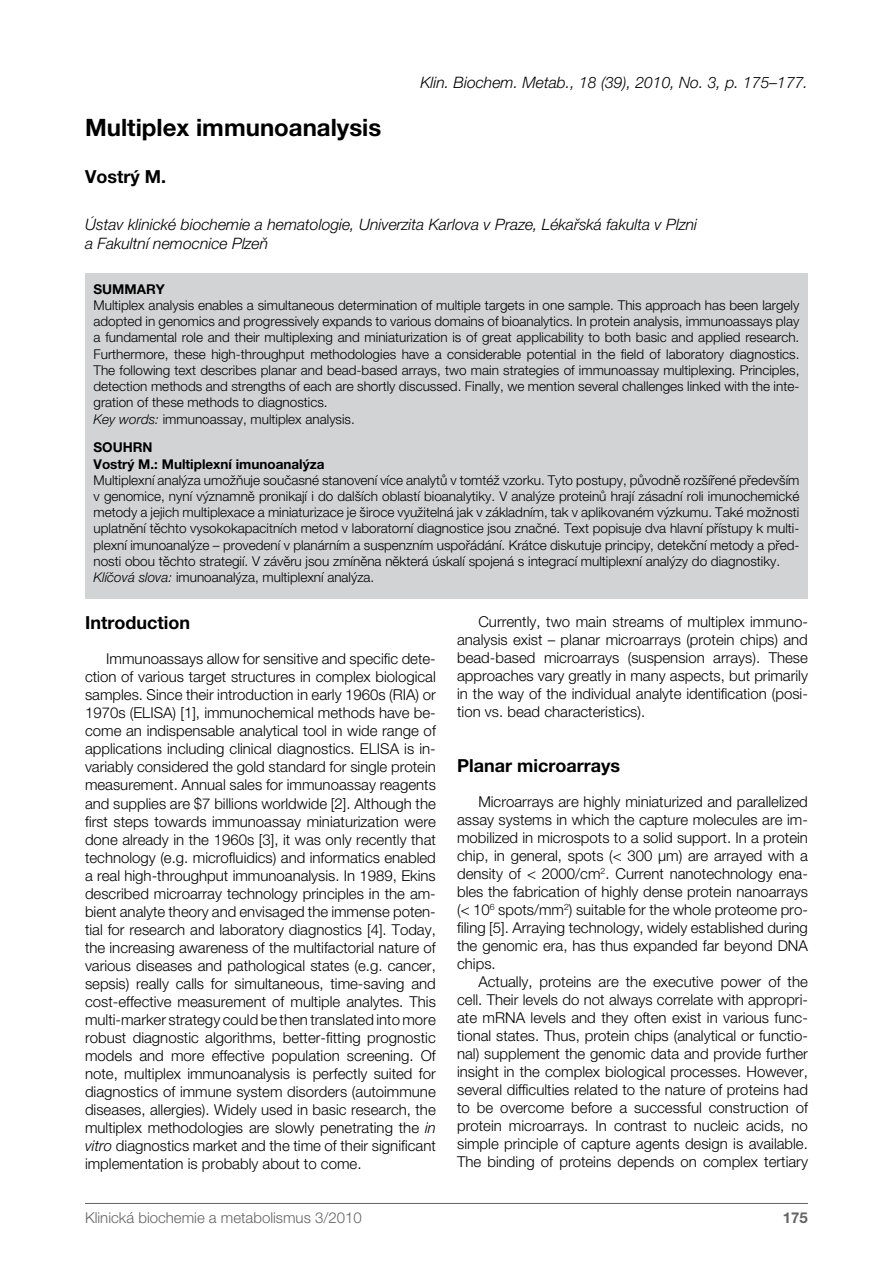
<style>
.page{position:relative;width:893px;height:1263px;background:#fff}
.page>*{position:absolute;margin:0;border:0;box-sizing:border-box;transform-origin:0 0}
.t1{font:700 24px "Helvetica Neue CE";color:#000}
.t2{font:700 18px "Helvetica Neue CE";color:#000}
.t3{font:italic 300 15.75px/18.9px "Helvetica Neue CE";color:#000}
.t4{font:300 15px/18px "Helvetica Neue CE";color:#000;text-align:justify}
.t5{font:300 15px "Helvetica Neue CE";color:#636466}
.t6{font:700 15px "Helvetica Neue CE";color:#636466}
.t7{font:300 13.5px/16.2px "Helvetica Neue CE";color:#000}
.t8{font:700 13.5px/16.2px "Helvetica Neue CE";color:#000}
.s1{font-style:italic}
</style>
<div class="page">
<hr style="left:85px;top:1203px;width:723px;height:1px;background:#636466">
<div style="left:85px;top:273px;width:723px;height:325px;background:#d1d3d4"></div>
<p class="t3" style="left:420px;top:73px;width:389px">Klin. Biochem. Metab., 18 (39), 2010, No. 3, p. 175–177.</p>
<h1 class="t1" style="left:85px;top:114px;width:298px">Multiplex immunoanalysis</h1>
<p class="t2" style="left:85px;top:167px;width:83px">Vostrý M.</p>
<p class="t3" style="left:85px;top:215px;width:614px">Ústav klinické biochemie a hematologie, Univerzita Karlova v Praze, Lékařská fakulta v Plzni a Fakultní nemocnice Plzeň</p>
<p class="t8" style="left:94px;top:281px;width:73px">SUMMARY</p>
<p class="t7" style="left:94px;top:297px;width:707px">Multiplex analysis enables a simultaneous determination of multiple targets in one sample. This approach has been largely adopted in genomics and progressively expands to various domains of bioanalytics. In protein analysis, immunoassays play a fundamental role and their multiplexing and miniaturization is of great applicability to both basic and applied research.<br>Furthermore, these high-throughput methodologies have a considerable potential in the field of laboratory diagnostics.<br>The following text describes planar and bead-based arrays, two main strategies of immunoassay multiplexing. Principles, detection methods and strengths of each are shortly discussed. Finally, we mention several challenges linked with the inte&shy;gration of these methods to diagnostics.<br><span class="s1">Key words:</span> immunoassay, multiplex analysis.</p>
<p class="t8" style="left:94px;top:440px;width:232px">SOUHRN<br>Vostrý M.: Multiplexní imunoanalýza</p>
<p class="t7" style="left:94px;top:472px;width:707px">Multiplexní analýza umožňuje současné stanovení více analytů v tomtéž vzorku. Tyto postupy, původně rozšířené především v genomice, nyní významně pronikají i do dalších oblastí bioanalytiky. V analýze proteinů hrají zásadní roli imunochemické metody a jejich multiplexace a miniaturizace je široce využitelná jak v základním, tak v aplikovaném výzkumu. Také možnosti uplatnění těchto vysokokapacitních metod v laboratorní diagnostice jsou značné. Text popisuje dva hlavní přístupy k multi&shy;plexní imunoanalýze – provedení v planárním a suspenzním uspořádání. Krátce diskutuje principy, detekční metody a před&shy;nosti obou těchto strategií. V závěru jsou zmíněna některá úskalí spojená s integrací multiplexní analýzy do diagnostiky.<br><span class="s1">Klíčová slova:</span> imunoanalýza, multiplexní analýza.</p>
<p class="t2" style="left:85px;top:613px;width:106px">Introduction</p>
<p class="t4" style="left:85px;top:650px;width:352px;text-indent:21px">Immunoassays allow for sensitive and specific dete&shy;ction of various target structures in complex biological samples. Since their introduction in early 1960s (RIA) or 1970s (ELISA) [1], immunochemical methods have be&shy;come an indispensable analytical tool in wide range of applications including clinical diagnostics. ELISA is in&shy;variably considered the gold standard for single protein measurement. Annual sales for immunoassay reagents and supplies are $7 billions worldwide [2]. Although the first steps towards immunoassay miniaturization were done already in the 1960s [3], it was only recently that technology (e.g. microfluidics) and informatics enabled a real high-throughput immunoanalysis. In 1989, Ekins described microarray technology principles in the am&shy;bient analyte theory and envisaged the immense poten&shy;tial for research and laboratory diagnostics [4]. Today, the increasing awareness of the multifactorial nature of various diseases and pathological states (e.g. cancer, sepsis) really calls for simultaneous, time-saving and cost-effective measurement of multiple analytes. This multi-marker strategy could be then translated into more robust diagnostic algorithms, better-fitting prognostic models and more effective population screening. Of note, multiplex immunoanalysis is perfectly suited for diagnostics of immune system disorders (autoimmune diseases, allergies). Widely used in basic research, the multiplex methodologies are slowly penetrating the <span class="s1">in vitro</span> diagnostics market and the time of their significant implementation is probably about to come.</p>
<p class="t4" style="left:457px;top:613px;width:352px;text-indent:21px">Currently, two main streams of multiplex immuno&shy;analysis exist – planar microarrays (protein chips) and bead-based microarrays (suspension arrays). These approaches vary greatly in many aspects, but primarily in the way of the individual analyte identification (posi&shy;tion vs. bead characteristics).</p>
<p class="t2" style="left:457px;top:755px;width:164px">Planar microarrays</p>
<p class="t4" style="left:457px;top:792px;width:352px;text-indent:21px">Microarrays are highly miniaturized and parallelized assay systems in which the capture molecules are im&shy;mobilized in microspots to a solid support. In a protein chip, in general, spots (&lt; 300 µm) are arrayed with a density of &lt; 2000/cm<sup>2</sup>. Current nanotechnology ena&shy;bles the fabrication of highly dense protein nanoarrays (&lt; 10<sup>6</sup> spots/mm<sup>2</sup>) suitable for the whole proteome pro&shy;filing [5]. Arraying technology, widely established during the genomic era, has thus expanded far beyond DNA chips.</p>
<p class="t4" style="left:457px;top:972px;width:352px;text-indent:21px">Actually, proteins are the executive power of the cell. Their levels do not always correlate with appropri&shy;ate mRNA levels and they often exist in various func&shy;tional states. Thus, protein chips (analytical or functio&shy;nal) supplement the genomic data and provide further insight in the complex biological processes. However, several difficulties related to the nature of proteins had to be overcome before a successful construction of protein microarrays. In contrast to nucleic acids, no simple principle of capture agents design is available.<br>The binding of proteins depends on complex tertiary</p>
<p class="t5" style="left:85px;top:1209px;width:278px">Klinická biochemie a metabolismus 3/2010</p>
<p class="t6" style="left:783px;top:1209px;width:27px">175</p>
</div>
